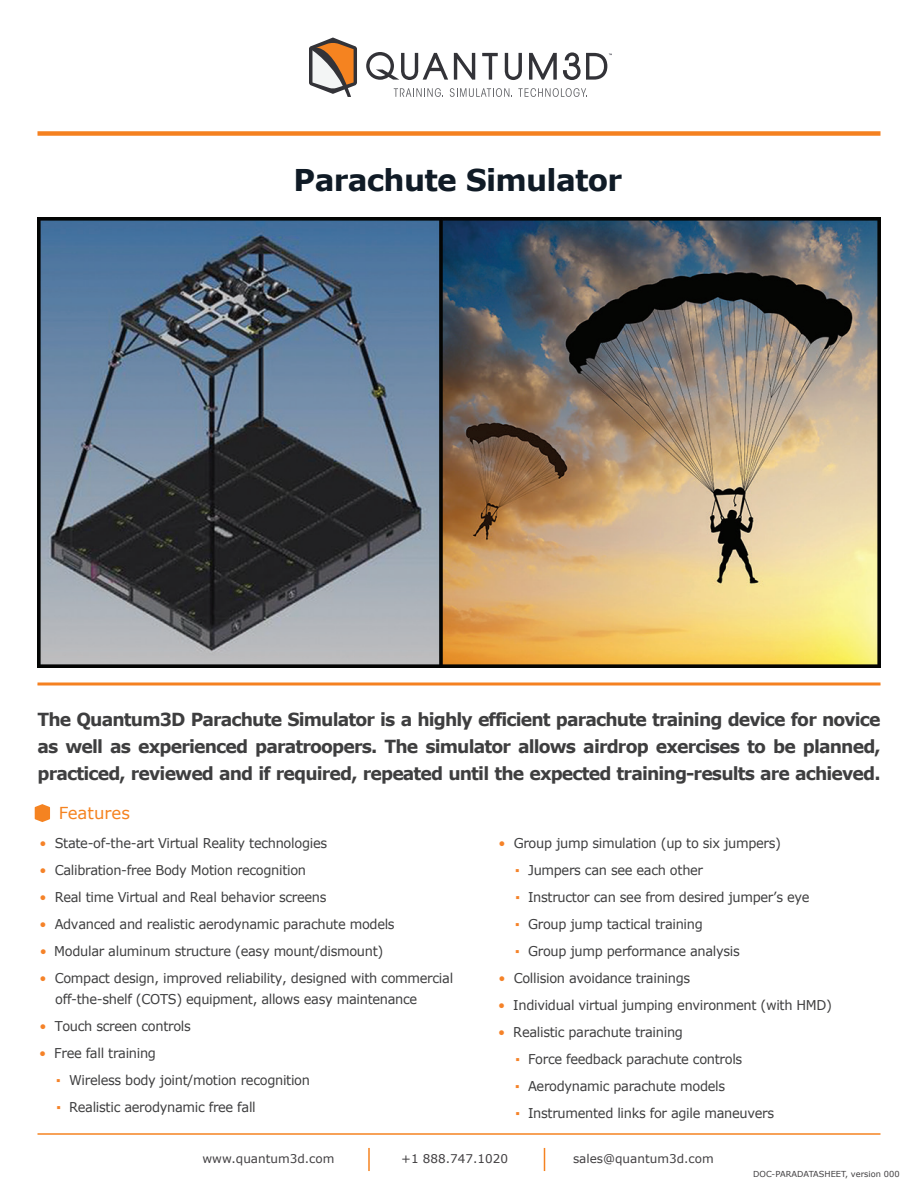
<style>
.page{position:relative;width:918px;height:1188px;background:#fff}
.page>*{position:absolute;margin:0;border:0;box-sizing:border-box;transform-origin:0 0}
.t1{font:700 30px "Verdana";letter-spacing:-.025em;color:#101b26}
.t2{font:700 18px/27px "Verdana";letter-spacing:-.05em;color:#3e3e3f;text-align:justify;scale:.96 1}
.t3{font:16.5px "Verdana";color:#f58320}
.t4{font:13.5px/21px "Verdana";letter-spacing:-.025em;color:#3e3e3f;scale:.96 1}
.t5{font:12px "Verdana";color:#413f41}
.t6{font:8.25px "Verdana";color:#413f41}
.s1{color:#f58228}
</style>
<div class="page">
<svg style="left:38px;top:682px;width:842px;height:4px"></svg>
<hr style="left:38px;top:1133px;width:842px;height:2px;background:#f58321">
<svg style="left:309px;top:38px;width:48px;height:59px"></svg>
<svg style="left:366px;top:52px;width:82px;height:28px"></svg>
<svg style="left:529px;top:53px;width:28px;height:27px"></svg>
<svg style="left:482px;top:53px;width:16px;height:27px"></svg>
<svg style="left:505px;top:53px;width:17px;height:27px"></svg>
<svg style="left:454px;top:53px;width:21px;height:27px"></svg>
<svg style="left:518px;top:88px;width:69px;height:9px"></svg>
<svg style="left:450px;top:88px;width:62px;height:9px"></svg>
<svg style="left:394px;top:88px;width:49px;height:9px"></svg>
<svg style="left:563px;top:52px;width:49px;height:28px"></svg>
<div style="left:38px;top:131px;width:842px;height:5px;background:#f58120"></div>
<hr style="left:368px;top:1148px;width:2px;height:23px;background:#f58321">
<svg style="left:544px;top:1148px;width:1px;height:23px"></svg>
<svg style="left:35px;top:804px;width:15px;height:18px"></svg>
<img style="left:38px;top:218px;width:842px;height:450px">
<h1 class="t1" style="left:294px;top:159px;width:330px">Parachute Simulator</h1>
<p class="t2" style="left:38px;top:706px;width:880px">The Quantum3D Parachute Simulator is a highly efficient parachute training device for novice as well as experienced paratroopers. The simulator allows airdrop exercises to be planned, practiced, reviewed and if required, repeated until the expected training-results are achieved.</p>
<p class="t3" style="left:59px;top:802px;width:73px">Features</p>
<p class="t4" style="left:39px;top:833px;width:301px"><span class="s1">•</span> State-of-the-art Virtual Reality technologies</p>
<p class="t4" style="left:39px;top:860px;width:279px"><span class="s1">•</span> Calibration-free Body Motion recognition</p>
<p class="t4" style="left:39px;top:887px;width:301px"><span class="s1">•</span> Real time Virtual and Real behavior screens</p>
<p class="t4" style="left:39px;top:914px;width:372px"><span class="s1">•</span> Advanced and realistic aerodynamic parachute models</p>
<p class="t4" style="left:40px;top:941px;width:360px"><span class="s1">•</span> Modular aluminum structure (easy mount/dismount)</p>
<p class="t4" style="left:55px;top:968px;width:416px;text-indent:-16px"><span class="s1">•</span> Compact design, improved reliability, designed with commercial off-the-shelf (COTS) equipment, allows easy maintenance</p>
<p class="t4" style="left:39px;top:1016px;width:159px"><span class="s1">•</span> Touch screen controls</p>
<p class="t4" style="left:39px;top:1043px;width:123px"><span class="s1">•</span> Free fall training</p>
<p class="t4" style="left:56px;top:1070px;width:266px"><span class="s1">▪</span> Wireless body joint/motion recognition</p>
<p class="t4" style="left:56px;top:1097px;width:209px"><span class="s1">▪</span> Realistic aerodynamic free fall</p>
<p class="t4" style="left:498px;top:833px;width:296px"><span class="s1">•</span> Group jump simulation (up to six jumpers)</p>
<p class="t4" style="left:515px;top:860px;width:197px"><span class="s1">▪</span> Jumpers can see each other</p>
<p class="t4" style="left:515px;top:887px;width:308px"><span class="s1">▪</span> Instructor can see from desired jumper’s eye</p>
<p class="t4" style="left:515px;top:914px;width:197px"><span class="s1">▪</span> Group jump tactical training</p>
<p class="t4" style="left:515px;top:941px;width:235px"><span class="s1">▪</span> Group jump performance analysis</p>
<p class="t4" style="left:498px;top:968px;width:201px"><span class="s1">•</span> Collision avoidance trainings</p>
<p class="t4" style="left:498px;top:995px;width:349px"><span class="s1">•</span> Individual virtual jumping environment (with HMD)</p>
<p class="t4" style="left:498px;top:1022px;width:194px"><span class="s1">•</span> Realistic parachute training</p>
<p class="t4" style="left:515px;top:1049px;width:238px"><span class="s1">▪</span> Force feedback parachute controls</p>
<p class="t4" style="left:515px;top:1076px;width:220px"><span class="s1">▪</span> Aerodynamic parachute models</p>
<p class="t4" style="left:515px;top:1103px;width:271px"><span class="s1">▪</span> Instrumented links for agile maneuvers</p>
<p class="t5" style="left:202px;top:1150px;width:133px">www.quantum3d.com</p>
<p class="t5" style="left:401px;top:1150px;width:108px">+1 888.747.1020</p>
<p class="t5" style="left:573px;top:1150px;width:142px">sales@quantum3d.com</p>
<p class="t6" style="left:753px;top:1169px;width:148px">DOC-PARADATASHEET, version 000</p>
</div>
